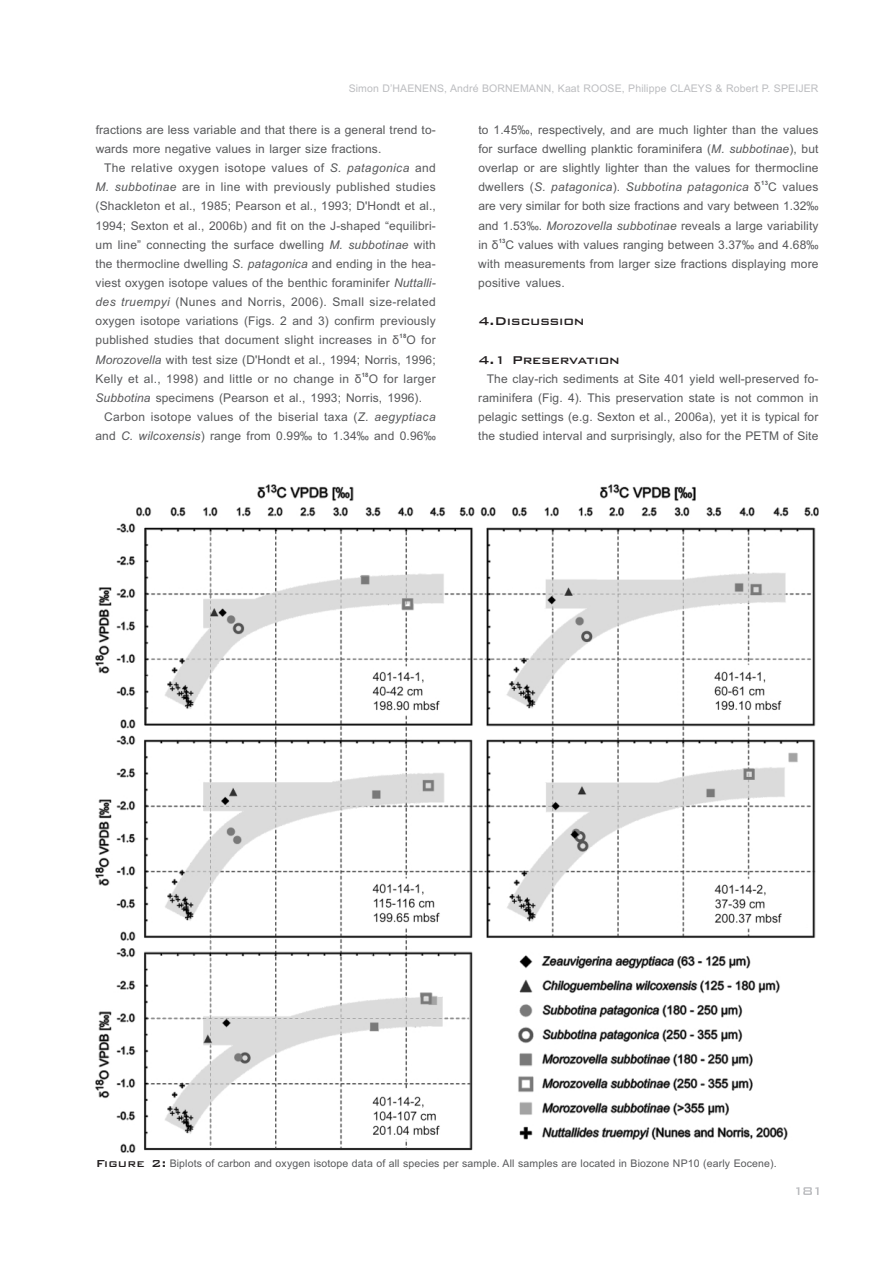
<style>
.page{position:relative;width:893px;height:1263px;background:#fff}
.page>*{position:absolute;margin:0;border:0;box-sizing:border-box;transform-origin:0 0}
.t1{font:500 15px "Bank Gothic BT";letter-spacing:-.015em;color:#231f20}
.t2{font:12px/19.2px "Arial";letter-spacing:.01em;color:#57585a;text-align:justify}
.t3{font:12px/19.2px "Arial";letter-spacing:.03em;color:#57585a;text-align:right}
.t4{font:10.5px "Arial";letter-spacing:.015em;color:#57585a}
.t5{font:10.5px "Arial";letter-spacing:.01em;color:#bcbdc0}
.t6{font:700 6px "Arial";letter-spacing:.03em;color:#57585a}
.s1{font-style:italic}
.s2{font-family:"Bank Gothic BT";font-weight:500;font-size:13.5px;color:#231f20}
</style>
<div class="page">
<img style="left:95px;top:485px;width:724px;height:668px">
<svg style="left:796px;top:1187px;width:23px;height:8px"></svg>
<p class="t5" style="left:349px;top:84px;width:471px">Simon D’HAENENS, André BORNEMANN, Kaat ROOSE, Philippe CLAEYS &amp; Robert P. SPEIJER</p>
<p class="t2" style="left:96px;top:121px;width:342px">fractions are less variable and that there is a general trend to&shy;wards more negative values in larger size fractions.</p>
<p class="t2" style="left:96px;top:159px;width:342px;text-indent:9px">The relative oxygen isotope values of <span class="s1">S. patagonica</span> and <span class="s1">M. subbotinae</span> are in line with previously published studies (Shackleton et al., 1985; Pearson et al., 1993; D'Hondt et al., 1994; Sexton et al., 2006b) and fit on the J-shaped “equilibri&shy;um line” connecting the surface dwelling <span class="s1">M. subbotinae</span> with the thermocline dwelling <span class="s1">S. patagonica</span> and ending in the hea&shy;viest oxygen isotope values of the benthic foraminifer <span class="s1">Nuttalli&shy;des truempyi</span> (Nunes and Norris, 2006). Small size-related oxygen isotope variations (Figs. 2 and 3) confirm previously</p>
<p class="t6" style="left:400px;top:334px;width:8px">18</p>
<p class="t2" style="left:96px;top:332px;width:342px">published studies that document slight increases in δ O for<br><span class="s1">Morozovella</span> with test size (D'Hondt et al., 1994; Norris, 1996;</p>
<p class="t6" style="left:362px;top:372px;width:8px">18</p>
<p class="t2" style="left:96px;top:370px;width:342px">Kelly et al., 1998) and little or no change in δ O for larger<br><span class="s1">Subbotina</span> specimens (Pearson et al., 1993; Norris, 1996).</p>
<p class="t3" style="left:95px;top:408px;width:342px">Carbon isotope values of the biserial taxa (<span class="s1">Z. aegyptiaca </span>and <span class="s1">C. wilcoxensis</span>) range from 0.99‰ to 1.34‰ and 0.96‰</p>
<p class="t2" style="left:478px;top:121px;width:342px">to 1.45‰, respectively, and are much lighter than the values for surface dwelling planktic foraminifera (<span class="s1">M. subbotinae</span>), but overlap or are slightly lighter than the values for thermocline</p>
<p class="t6" style="left:761px;top:181px;width:8px">13</p>
<p class="t2" style="left:478px;top:179px;width:342px">dwellers (<span class="s1">S. patagonica</span>). <span class="s1">Subbotina patagonica</span> δ C values are very similar for both size fractions and vary between 1.32‰ and 1.53‰. <span class="s1">Morozovella subbotinae</span> reveals a large variability</p>
<p class="t6" style="left:499px;top:238px;width:8px">13</p>
<p class="t2" style="left:478px;top:236px;width:342px">in δ C values with values ranging between 3.37‰ and 4.68‰ with measurements from larger size fractions displaying more positive values.</p>
<p class="t1" style="left:478px;top:314px;width:108px">4.Discussion</p>
<p class="t1" style="left:478px;top:352px;width:143px">4.1 Preservation</p>
<p class="t2" style="left:478px;top:370px;width:342px;text-indent:9px">The clay-rich sediments at Site 401 yield well-preserved fo&shy;raminifera (Fig. 4). This preservation state is not common in pelagic settings (e.g. Sexton et al., 2006a), yet it is typical for the studied interval and surprisingly, also for the PETM of Site</p>
<p class="t4" style="left:96px;top:1160px;width:682px"><span class="s2">Figure 2:</span> Biplots of carbon and oxygen isotope data of all species per sample. All samples are located in Biozone NP10 (early Eocene).</p>
</div>
